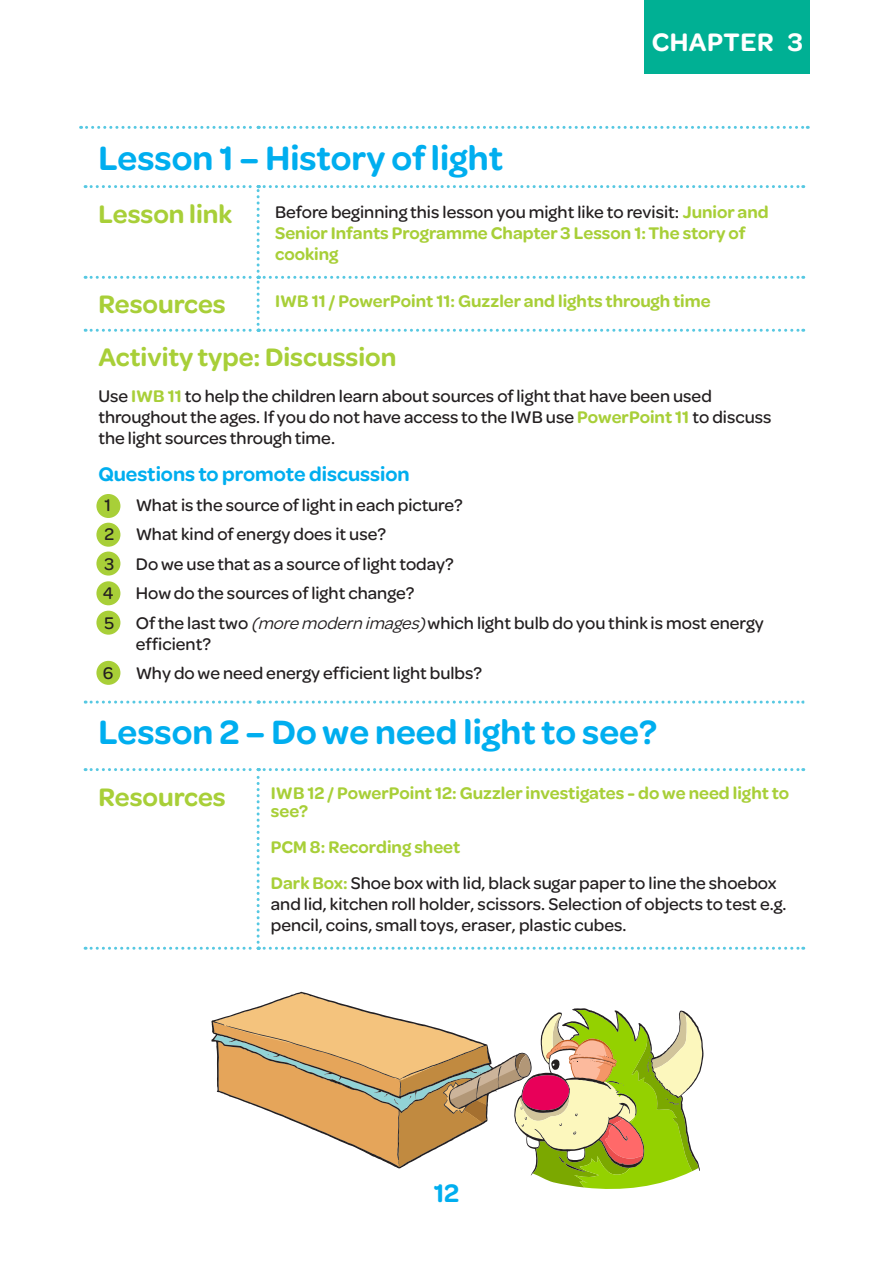
<style>
.page{position:relative;width:893px;height:1263px;background:#fff}
.page>*{position:absolute;margin:0;border:0;box-sizing:border-box;transform-origin:0 0}
.t1{font:600 36px "Omnes";color:#00aeef}
.t2{font:600 27px "Omnes";color:#a8cf38}
.t3{font:600 27px "Omnes";letter-spacing:.02em;color:#fff}
.t4{font:600 27px "Omnes";color:#00aeef}
.t5{font:600 21px "Omnes";color:#00aeef}
.t6{font:500 18px/29.5px "Omnes";color:#231f20}
.t7{font:600 18px/21px "Omnes";color:#a8cf38}
.s1{font-weight:500;color:#231f20}
.s2{font-weight:600;color:#a8cf38}
.s3{font-weight:400;font-style:italic}
</style>
<div class="page">
<div style="left:96px;top:611px;width:24px;height:24px;background:#a8cf38;border-radius:50%"></div>
<div style="left:96px;top:494px;width:24px;height:24px;background:#a8cf38;border-radius:50%"></div>
<div style="left:96px;top:661px;width:24px;height:24px;background:#a8cf38;border-radius:50%"></div>
<div style="left:96px;top:523px;width:24px;height:24px;background:#a8cf38;border-radius:50%"></div>
<div style="left:96px;top:551px;width:24px;height:25px;background:#a8cf38;border-radius:50%"></div>
<div style="left:96px;top:581px;width:24px;height:24px;background:#a8cf38;border-radius:50%"></div>
<div style="left:644px;top:0;width:166px;height:73px;background:#00b094"></div>
<svg style="left:85px;top:701px;width:719px;height:3px"></svg>
<svg style="left:81px;top:126px;width:727px;height:3px"></svg>
<svg style="left:85px;top:185px;width:719px;height:147px"></svg>
<svg style="left:85px;top:768px;width:719px;height:182px"></svg>
<svg style="left:398px;top:1008px;width:306px;height:181px"></svg>
<svg style="left:211px;top:992px;width:321px;height:176px"></svg>
<h2 class="t3" style="left:652px;top:24px;width:153px">CHAPTER 3</h2>
<h1 class="t1" style="left:98px;top:133px;width:406px">Lesson 1 – History of light</h1>
<h2 class="t2" style="left:98px;top:195px;width:135px">Lesson link</h2>
<p class="t7" style="left:275px;top:201px;width:495px"><span class="s1">Before beginning this lesson you might like to revisit:</span> Junior and<br>Senior Infants Programme Chapter 3 Lesson 1: The story of cooking</p>
<h2 class="t2" style="left:98px;top:285px;width:129px">Resources</h2>
<p class="t7" style="left:275px;top:289px;width:437px">IWB 11 / PowerPoint 11: Guzzler and lights through time</p>
<h2 class="t2" style="left:98px;top:338px;width:300px">Activity type: Discussion</h2>
<p class="t6" style="left:98px;top:385px;width:675px;line-height:21px">Use <span class="s2">IWB 11</span> to help the children learn about sources of light that have been used throughout the ages. If you do not have access to the IWB use <span class="s2">PowerPoint 11</span> to discuss the light sources through time.</p>
<p class="t5" style="left:98px;top:459px;width:313px">Questions to promote discussion</p>
<p class="t6" style="left:104px;top:489px;width:8px">1</p>
<p class="t6" style="left:103px;top:489px;width:663px;text-indent:33px">What is the source of light in each picture?<br>2 What kind of energy does it use?<br>3 Do we use that as a source of light today?<br>4 How do the sources of light change?<br>5 Of the last two <span class="s3">(moremodernimages)</span>which light bulb do you think is most energy</p>
<p class="t6" style="left:136px;top:628px;width:77px">efficient?</p>
<p class="t6" style="left:103px;top:657px;width:12px">6</p>
<p class="t6" style="left:136px;top:657px;width:348px">Why do we need energy efficient light bulbs?</p>
<h1 class="t1" style="left:98px;top:707px;width:560px">Lesson 2 – Do we need light to see?</h1>
<h2 class="t2" style="left:98px;top:778px;width:129px">Resources</h2>
<p class="t7" style="left:271px;top:783px;width:520px;line-height:18px">IWB 12 / PowerPoint 12: Guzzler investigates - do we need light to see?</p>
<p class="t6" style="left:271px;top:828px;width:507px;line-height:36px"><span class="s2">PCM 8: Recording sheet<br>Dark Box:</span> Shoe box with lid, black sugar paper to line the shoebox</p>
<p class="t6" style="left:271px;top:893px;width:517px;line-height:21px">and lid, kitchen roll holder, scissors. Selection of objects to test e.g. pencil, coins, small toys, eraser, plastic cubes.</p>
<h2 class="t4" style="left:434px;top:1175px;width:27px">12</h2>
</div>
